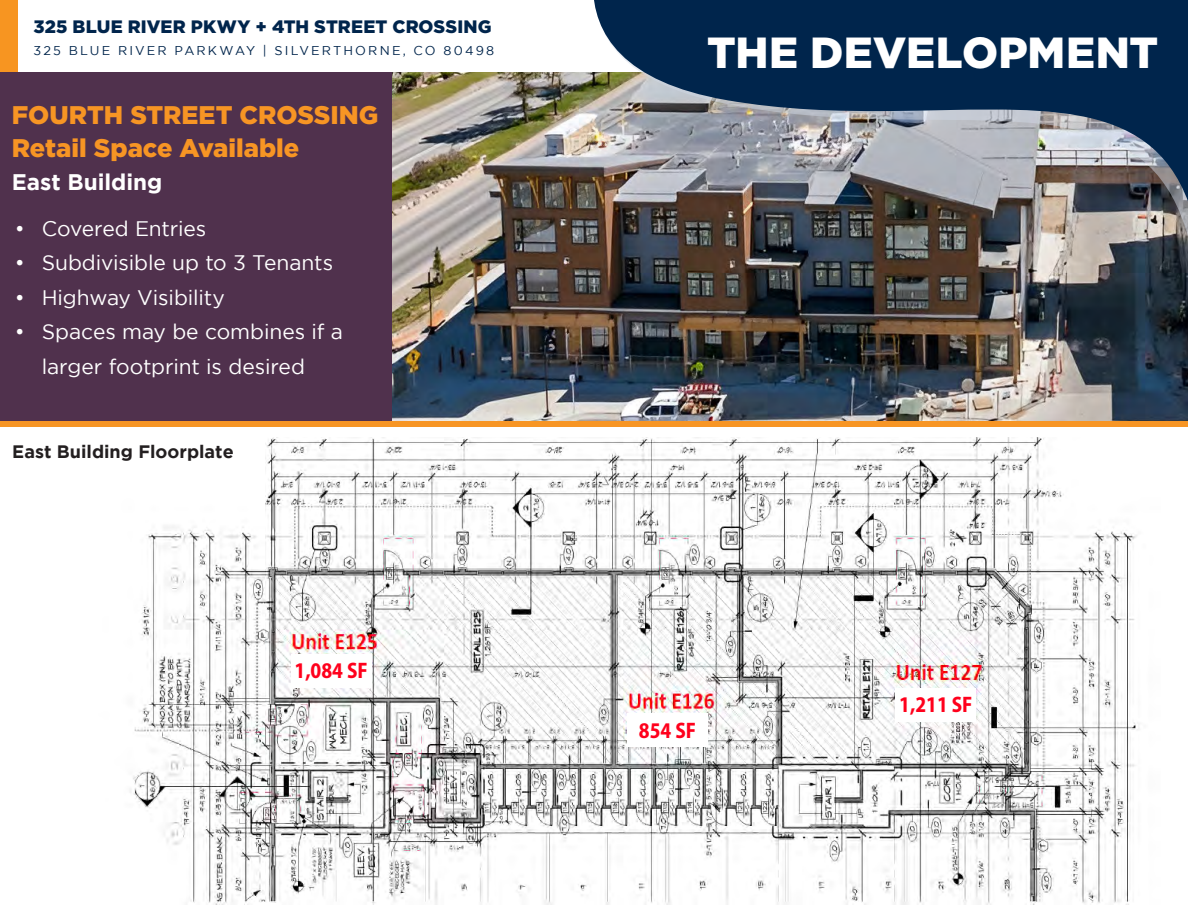
<style>
.page{position:relative;width:1188px;height:918px;background:#fff}
.page>*{position:absolute;margin:0;border:0;box-sizing:border-box;transform-origin:0 0}
.t1{font:900 43.5px "Gotham";letter-spacing:.005em;color:#fff}
.t2{font:900 25.5px "Gotham";color:#f79524}
.t3{font:700 semi-condensed 22.5px "Myriad Pro";color:#ff001c;scale:.93 1}
.t4{font:700 22.5px "Gotham";color:#fff}
.t5{font:21px/34.5px "Gotham";letter-spacing:-.005em;color:#fff;text-align:center}
.t6{font:900 18px "Gotham";letter-spacing:.005em;color:#00254c}
.t7{font:700 18px "Gotham";color:#231f20}
.t8{font:12.75px "Gotham";letter-spacing:.165em;color:#00254c}
</style>
<div class="page">
<div style="left:0;top:72px;width:1188px;height:349px;background:#50314d"></div>
<img style="left:392px;top:72px;width:796px;height:349px">
<img style="left:130px;top:437px;width:1009px;height:467px">
<div style="left:291px;top:654px;width:81px;height:33px;background:#fff"></div>
<div style="left:627px;top:714px;width:81px;height:33px;background:#fff"></div>
<div style="left:895px;top:688px;width:81px;height:33px;background:#fff"></div>
<div style="left:0;top:421px;width:1188px;height:6px;background:#f79524"></div>
<div style="left:0;top:0;width:18px;height:72px;background:#f79521"></div>
<img style="left:593px;top:202px;width:595px;height:36px">
<svg style="left:593px;top:0;width:595px;height:202px;fill:#00254c"></svg>
<p class="t6" style="left:34px;top:16px;width:460px">325 BLUE RIVER PKWY + 4TH STREET CROSSING</p>
<p class="t8" style="left:34px;top:44px;width:462px">325 BLUE RIVER PARKWAY | SILVERTHORNE, CO 80498</p>
<p class="t2" style="left:12px;top:100px;width:368px">FOURTH STREET CROSSING</p>
<p class="t2" style="left:12px;top:133px;width:289px">Retail Space Available</p>
<p class="t4" style="left:12px;top:169px;width:152px">East Building</p>
<p class="t5" style="left:15px;top:211px;width:193px">• Covered Entries</p>
<p class="t5" style="left:15px;top:245px;width:320px">• Subdivisible up to 3 Tenants</p>
<p class="t5" style="left:15px;top:280px;width:212px">• Highway Visibility</p>
<p class="t5" style="left:15px;top:314px;width:330px">• Spaces may be combines if a larger footprint is desired</p>
<p class="t7" style="left:12px;top:442px;width:223px">East Building Floorplate</p>
<p class="t3" style="left:295px;top:656px;width:80px">1,084 SF</p>
<p class="t1" style="left:707px;top:27px;width:453px">THE DEVELOPMENT</p>
<p class="t3" style="left:639px;top:716px;width:63px">854 SF</p>
<p class="t3" style="left:899px;top:690px;width:80px">1,211 SF</p>
</div>
